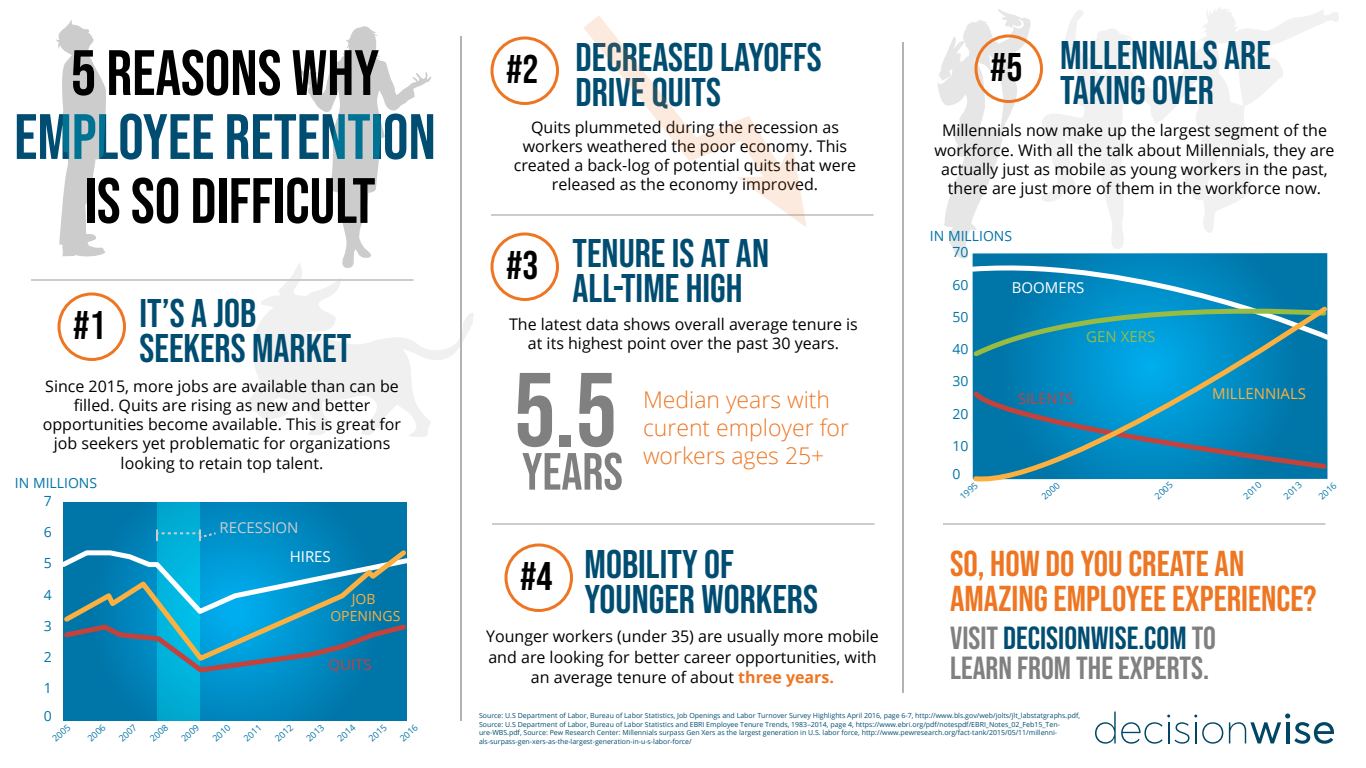
<style>
.page{position:relative;width:1366px;height:768px;background:#fff}
.page>*{position:absolute;margin:0;border:0;box-sizing:border-box;transform-origin:0 0}
.t1{font:64px "Bebas Neue";color:#000}
.t2{font:64px "Bebas Neue";color:#004d71}
.t3{font:52.2px "Bebas Neue";color:#808080}
.t4{font:40px/35px "Bebas Neue";color:#004d71}
.t5{font:40px "Bebas Neue";color:#000}
.t6{font:36px/35px "Bebas Neue";color:#ee7623}
.t7{font:32px/30px "Bebas Neue";color:#808080}
.t8{font:300 23px/27.6px "Open Sans";color:#ee7623}
.t9{font:16px/19.2px "Open Sans";color:#000;text-align:center}
.t10{font:15px "Open Sans";color:#fff}
.t11{font:15px "Open Sans";color:#c3423c}
.t12{font:15px "Open Sans";color:#fbb040}
.t13{font:15px "Open Sans";color:#ccc}
.t14{font:15px "Open Sans";color:#98bb44}
.t15{font:14px "Open Sans";color:#0075a8}
.t16{font:14px/16.8px "Open Sans";color:#fbb040;text-align:center}
.t17{font:9px "Open Sans";color:#0075a8}
.t18{font:7px/8.4px "Open Sans";color:#004d71}
.s1{font-weight:700;color:#ee7623}
.s2{color:#004d71}
</style>
<div class="page">
<svg style="left:56px;top:20px;width:50px;height:236px"></svg>
<svg style="left:248px;top:26px;width:226px;height:411px"></svg>
<svg style="left:63px;top:502px;width:344px;height:219px;background:#007db2"></svg>
<div style="left:157px;top:502px;width:43px;height:219px;background:#00aad2"></div>
<svg style="left:63px;top:529px;width:344px;height:146px;background:#1b90bb"></svg>
<hr style="left:460px;top:36px;width:2px;height:685px;background:#b3b3b3">
<hr style="left:902px;top:42px;width:2px;height:651px;background:#b3b3b3">
<div style="left:58px;top:292px;width:68px;height:69px;border:3px solid #ee7623;border-radius:50%"></div>
<div style="left:490px;top:232px;width:69px;height:69px;border:3px solid #ee7623;border-radius:50%"></div>
<div style="left:490px;top:36px;width:69px;height:69px;border:3px solid #ee7623;border-radius:50%"></div>
<div style="left:504px;top:544px;width:69px;height:68px;border:3px solid #ee7623;border-radius:50%"></div>
<svg style="left:937px;top:9px;width:395px;height:295px"></svg>
<svg style="left:972px;top:304px;width:356px;height:178px;background:#188ab4"></svg>
<hr style="left:492px;top:523px;width:382px;height:2px;background:#ccc">
<hr style="left:31px;top:279px;width:383px;height:2px;background:#ccc">
<hr style="left:943px;top:523px;width:383px;height:2px;background:#ccc">
<hr style="left:491px;top:214px;width:383px;height:2px;background:#ccc">
<svg style="left:583px;top:15px;width:183px;height:146px"></svg>
<svg style="left:737px;top:143px;width:70px;height:84px"></svg>
<svg style="left:1095px;top:712px;width:128px;height:32px"></svg>
<svg style="left:1229px;top:713px;width:105px;height:31px"></svg>
<h1 class="t1" style="left:71px;top:37px;width:310px">5 REASONS WHY</h1>
<h1 class="t2" style="left:14px;top:101px;width:423px">EMPLOYEE RETENTION</h1>
<h1 class="t1" style="left:85px;top:165px;width:292px">IS SO DIFFICULT</h1>
<h3 class="t5" style="left:73px;top:303px;width:34px">#1</h3>
<h3 class="t4" style="left:140px;top:295px;width:213px">IT’S A JOB<br>SEEKERS MARKET</h3>
<p class="t9" style="left:43px;top:376px;width:360px">Since 2015, more jobs are available than can be filled. Quits are rising as new and better opportunities become available. This is great for job seekers yet problematic for organizations looking to retain top talent.</p>
<p class="t15" style="left:15px;top:473px;width:84px">IN MILLIONS</p>
<p class="t15" style="left:44px;top:491px;width:10px">7</p>
<p class="t15" style="left:44px;top:523px;width:10px">6</p>
<p class="t15" style="left:44px;top:554px;width:10px">5</p>
<p class="t15" style="left:44px;top:585px;width:10px">4</p>
<p class="t15" style="left:44px;top:616px;width:10px">3</p>
<p class="t15" style="left:44px;top:648px;width:10px">2</p>
<p class="t15" style="left:44px;top:679px;width:10px">1</p>
<p class="t15" style="left:44px;top:706px;width:10px">0</p>
<p class="t13" style="left:219px;top:518px;width:81px">RECESSION</p>
<p class="t10" style="left:290px;top:547px;width:43px">HIRES</p>
<p class="t16" style="left:330px;top:590px;width:72px">JOB<br>OPENINGS</p>
<p class="t11" style="left:328px;top:654px;width:45px">QUITS</p>
<p class="t17" style="left:50px;top:735px;width:22px;rotate:-42deg">2005</p>
<p class="t17" style="left:85px;top:735px;width:22px;rotate:-42deg">2006</p>
<p class="t17" style="left:116px;top:735px;width:22px;rotate:-42deg">2007</p>
<p class="t17" style="left:147px;top:735px;width:22px;rotate:-42deg">2008</p>
<p class="t17" style="left:179px;top:735px;width:22px;rotate:-42deg">2009</p>
<p class="t17" style="left:210px;top:735px;width:22px;rotate:-42deg">2010</p>
<p class="t17" style="left:241px;top:735px;width:22px;rotate:-42deg">2011</p>
<p class="t17" style="left:272px;top:735px;width:22px;rotate:-42deg">2012</p>
<p class="t17" style="left:303px;top:735px;width:22px;rotate:-42deg">2013</p>
<p class="t17" style="left:335px;top:735px;width:22px;rotate:-42deg">2014</p>
<p class="t17" style="left:366px;top:735px;width:22px;rotate:-42deg">2015</p>
<p class="t17" style="left:397px;top:735px;width:22px;rotate:-42deg">2016</p>
<h3 class="t4" style="left:576px;top:39px;width:248px">DECREASED LAYOFFS<br>DRIVE QUITS</h3>
<h3 class="t5" style="left:506px;top:47px;width:34px">#2</h3>
<h3 class="t5" style="left:990px;top:45px;width:34px">#5</h3>
<h3 class="t4" style="left:1060px;top:37px;width:212px">MILLENNIALS ARE<br>TAKING OVER</h3>
<p class="t9" style="left:514px;top:117px;width:344px">Quits plummeted during the recession as workers weathered the poor economy. This created a back-log of potential quits that were released as the economy improved.</p>
<h3 class="t5" style="left:506px;top:243px;width:34px">#3</h3>
<h3 class="t4" style="left:573px;top:235px;width:198px">TENURE IS AT AN<br>ALL-TIME HIGH</h3>
<p class="t9" style="left:509px;top:314px;width:350px">The latest data shows overall average tenure is at its highest point over the past 30 years.</p>
<h3 class="t8" style="left:643px;top:386px;width:208px">Median years with curent employer for workers ages 25+</h3>
<h2 class="t3" style="left:514px;top:442px;width:111px"><sup>5.5</sup>YEARS</h2>
<h3 class="t5" style="left:520px;top:554px;width:34px">#4</h3>
<h3 class="t4" style="left:585px;top:546px;width:235px">MOBILITY OF<br>YOUNGER WORKERS</h3>
<p class="t9" style="left:486px;top:626px;width:394px;line-height:20.4px">Younger workers (under 35) are usually more mobile and are looking for better career opportunities, with an average tenure of about <span class="s1">three years.</span></p>
<p class="t9" style="left:934px;top:121px;width:402px">Millennials now make up the largest segment of the workforce. With all the talk about Millennials, they are actually just as mobile as young workers in the past, there are just more of them in the workforce now.</p>
<p class="t15" style="left:930px;top:226px;width:84px">IN MILLIONS</p>
<p class="t15" style="left:952px;top:243px;width:18px">70</p>
<p class="t15" style="left:952px;top:275px;width:18px">60</p>
<p class="t15" style="left:952px;top:307px;width:18px">50</p>
<p class="t15" style="left:952px;top:340px;width:18px">40</p>
<p class="t15" style="left:952px;top:372px;width:18px">30</p>
<p class="t15" style="left:952px;top:404px;width:18px">20</p>
<p class="t15" style="left:953px;top:436px;width:18px">10</p>
<p class="t15" style="left:953px;top:464px;width:10px">0</p>
<p class="t10" style="left:1012px;top:277px;width:74px">BOOMERS</p>
<p class="t14" style="left:1086px;top:326px;width:70px">GEN XERS</p>
<p class="t11" style="left:1018px;top:388px;width:58px">SILENTS</p>
<p class="t12" style="left:1212px;top:383px;width:95px">MILLENNIALS</p>
<p class="t17" style="left:957px;top:493px;width:22px;rotate:-42deg">1995</p>
<p class="t17" style="left:1039px;top:493px;width:22px;rotate:-42deg">2000</p>
<p class="t17" style="left:1152px;top:493px;width:22px;rotate:-42deg">2005</p>
<p class="t17" style="left:1241px;top:493px;width:22px;rotate:-42deg">2010</p>
<p class="t17" style="left:1281px;top:493px;width:22px;rotate:-42deg">2013</p>
<p class="t17" style="left:1316px;top:493px;width:22px;rotate:-42deg">2016</p>
<h3 class="t6" style="left:950px;top:546px;width:368px">SO, HOW DO YOU CREATE AN<br>AMAZING EMPLOYEE EXPERIENCE?</h3>
<h3 class="t7" style="left:950px;top:623px;width:267px">VISIT <span class="s2">DECISIONWISE.COM</span> TO<br>LEARN FROM THE EXPERTS.</h3>
<p class="t18" style="left:479px;top:711px;width:603px">Source: U.S Department of Labor, Bureau of Labor Statistics, Job Openings and Labor Turnover Survey Highlights April 2016, page 6-7, http://www.bls.gov/web/jolts/jlt_labstatgraphs.pdf, Source: U.S Department of Labor, Bureau of Labor Statistics and EBRI Employee Tenure Trends, 1983–2014, page 4, https://www.ebri.org/pdf/notespdf/EBRI_Notes_02_Feb15_Ten&shy;ure-WBS.pdf, Source: Pew Research Center: Millennials surpass Gen Xers as the largest generation in U.S. labor force, http://www.pewresearch.org/fact-tank/2015/05/11/millenni&shy;als-surpass-gen-xers-as-the-largest-generation-in-u-s-labor-force/</p>
</div>
